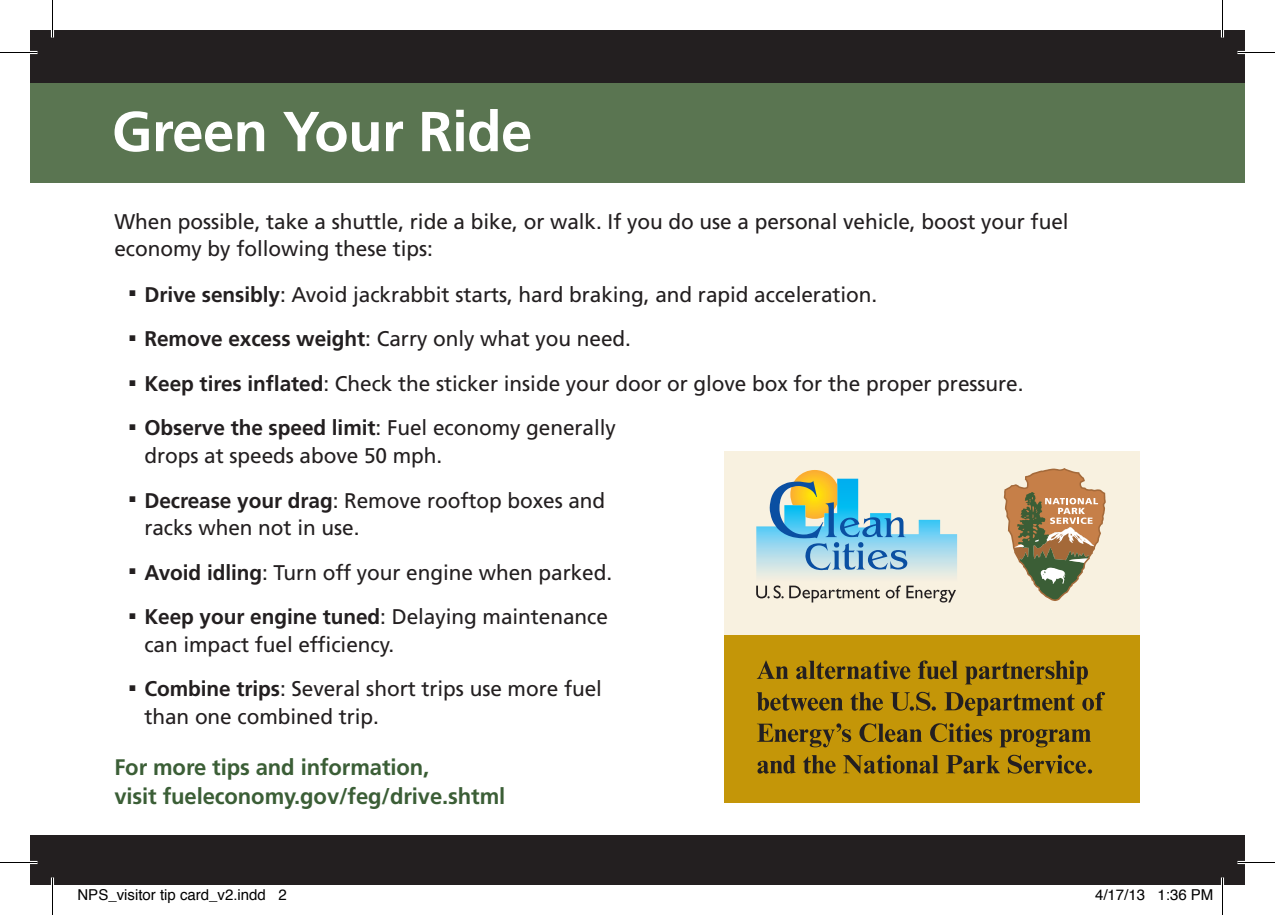
<style>
.page{position:relative;width:1275px;height:915px;background:#fff}
.page>*{position:absolute;margin:0;border:0;box-sizing:border-box;transform-origin:0 0}
.t1{font:700 56.25px "Frutiger LT Std";letter-spacing:-.01em;color:#fff}
.t2{font:700 22.5px/28.8px "Frutiger LT Std";letter-spacing:-.005em;color:#3b5e36}
.t3{font:21.25px/27.5px "Frutiger LT Std";letter-spacing:-.005em;color:#231f20}
.t4{font:15px "Helvetica";color:#000}
.s1{font-weight:700}
</style>
<div class="page">
<div style="left:30px;top:79px;width:1215px;height:104px;background:#5a7551"></div>
<div style="left:30px;top:30px;width:1215px;height:52px;background:#231f20"></div>
<div style="left:30px;top:836px;width:1215px;height:49px;background:#231f20"></div>
<div style="left:724px;top:451px;width:416px;height:184px;background:#f8f1e0"></div>
<div style="left:724px;top:635px;width:416px;height:167px;background:#c49608"></div>
<img style="left:756px;top:504px;width:201px;height:73px">
<svg style="left:770px;top:470px;width:137px;height:100px"></svg>
<svg style="left:756px;top:585px;width:124px;height:18px"></svg>
<svg style="left:886px;top:585px;width:70px;height:18px"></svg>
<svg style="left:1004px;top:468px;width:102px;height:133px"></svg>
<svg style="left:757px;top:660px;width:31px;height:19px"></svg>
<svg style="left:796px;top:660px;width:115px;height:19px"></svg>
<svg style="left:918px;top:660px;width:40px;height:19px"></svg>
<svg style="left:965px;top:660px;width:123px;height:24px"></svg>
<svg style="left:757px;top:692px;width:86px;height:19px"></svg>
<svg style="left:850px;top:692px;width:33px;height:19px"></svg>
<svg style="left:890px;top:692px;width:46px;height:19px"></svg>
<svg style="left:944px;top:692px;width:131px;height:24px"></svg>
<svg style="left:1082px;top:692px;width:23px;height:19px"></svg>
<svg style="left:757px;top:723px;width:94px;height:24px"></svg>
<svg style="left:859px;top:723px;width:63px;height:19px"></svg>
<svg style="left:930px;top:723px;width:62px;height:19px"></svg>
<svg style="left:1000px;top:729px;width:91px;height:18px"></svg>
<svg style="left:757px;top:755px;width:39px;height:19px"></svg>
<svg style="left:803px;top:755px;width:33px;height:19px"></svg>
<svg style="left:843px;top:755px;width:96px;height:19px"></svg>
<svg style="left:946px;top:755px;width:54px;height:19px"></svg>
<svg style="left:1008px;top:755px;width:84px;height:19px"></svg>
<hr style="left:0;top:51px;width:38px;height:3px;background:#fff">
<hr style="left:1238px;top:51px;width:37px;height:3px;background:#fff">
<hr style="left:0;top:861px;width:38px;height:3px;background:#fff">
<hr style="left:1238px;top:861px;width:37px;height:3px;background:#fff">
<hr style="left:51px;top:0;width:3px;height:38px;background:#fff">
<hr style="left:51px;top:878px;width:3px;height:37px;background:#fff">
<hr style="left:1221px;top:0;width:3px;height:38px;background:#fff">
<hr style="left:1221px;top:878px;width:3px;height:37px;background:#fff">
<hr style="left:0;top:52px;width:38px;height:1px;background:#000">
<hr style="left:1238px;top:52px;width:37px;height:1px;background:#000">
<hr style="left:0;top:862px;width:38px;height:1px;background:#000">
<hr style="left:1238px;top:862px;width:37px;height:1px;background:#000">
<hr style="left:52px;top:0;width:1px;height:38px;background:#000">
<hr style="left:52px;top:878px;width:1px;height:37px;background:#000">
<hr style="left:1222px;top:0;width:1px;height:38px;background:#000">
<hr style="left:1222px;top:878px;width:1px;height:37px;background:#000">
<h1 class="t1" style="left:112px;top:99px;width:422px">Green Your Ride</h1>
<p class="t3" style="left:114px;top:208px;width:956px">When possible, take a shuttle, ride a bike, or walk. If you do use a personal vehicle, boost your fuel economy by following these tips:</p>
<p class="t3" style="left:129px;top:281px;width:749px">■ <span class="s1">Drive sensibly</span>: Avoid jackrabbit starts, hard braking, and rapid acceleration.</p>
<p class="t3" style="left:129px;top:325px;width:503px">■ <span class="s1">Remove excess weight</span>: Carry only what you need.</p>
<p class="t3" style="left:129px;top:370px;width:896px">■ <span class="s1">Keep tires inflated</span>: Check the sticker inside your door or glove box for the proper pressure.</p>
<p class="t3" style="left:144px;top:414px;width:473px;text-indent:-15px">■ <span class="s1">Observe the speed limit</span>: Fuel economy generally drops at speeds above 50 mph.</p>
<p class="t3" style="left:144px;top:487px;width:462px;text-indent:-15px">■ <span class="s1">Decrease your drag</span>: Remove rooftop boxes and racks when not in use.</p>
<p class="t3" style="left:129px;top:559px;width:484px">■ <span class="s1">Avoid idling</span>: Turn off your engine when parked.</p>
<p class="t3" style="left:144px;top:603px;width:465px;text-indent:-15px">■ <span class="s1">Keep your engine tuned</span>: Delaying maintenance can impact fuel efficiency.</p>
<p class="t3" style="left:144px;top:675px;width:459px;text-indent:-15px">■ <span class="s1">Combine trips</span>: Several short trips use more fuel than one combined trip.</p>
<p class="t2" style="left:114px;top:753px;width:392px">For more tips and information,<br>visit fueleconomy.gov/feg/drive.shtml</p>
<p class="t4" style="left:78px;top:883px;width:211px">NPS_visitor tip card_v2.indd 2</p>
<p class="t4" style="left:1095px;top:883px;width:120px">4/17/13 1:36 PM</p>
</div>
